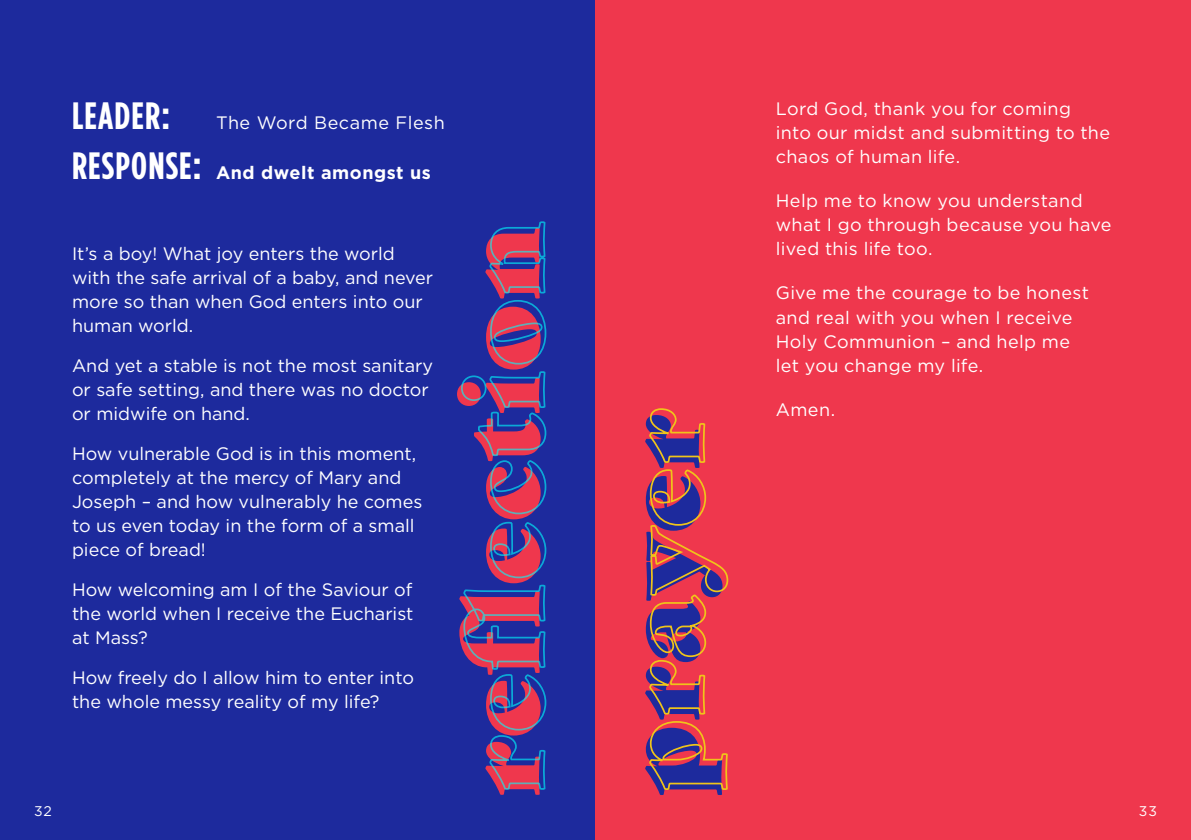
<style>
.page{position:relative;width:1191px;height:840px;background:#fff}
.page>*{position:absolute;margin:0;border:0;box-sizing:border-box;transform-origin:0 0}
.t1{font:103.4px "Gastromond";letter-spacing:.04em;color:#ef374d}
.t2{font:103.4px "Gastromond";letter-spacing:.04em;color:#1d2a9d}
.t3{font:18px/24px "Gotham";color:#fff}
.t4{font:18px/24px "Gotham";letter-spacing:.02em;color:#fff}
.t5{font:700 18px "Gotham";letter-spacing:.03em;color:#fff}
.t6{font:18px "Gotham";letter-spacing:.03em;color:#fff}
.t7{font:14px "Gotham";color:#fff}
.s1{font-family:"Gotham Condensed";font-weight:700;font-size:38px}
.s2{font-family:"Gotham Condensed";font-size:38px}
</style>
<div class="page">
<div style="left:0;top:0;width:595px;height:839px;background:#1d2a9d"></div>
<div style="left:595px;top:0;width:596px;height:839px;background:#ef374d"></div>
<svg style="left:461px;top:221px;width:86px;height:569px"></svg>
<svg style="left:649px;top:408px;width:80px;height:382px"></svg>
<p class="t6" style="left:72px;top:112px;width:374px"><span class="s1">LEADER:</span> The Word Became Flesh</p>
<p class="t5" style="left:72px;top:162px;width:360px"><span class="s2">RESPONSE:</span> And dwelt amongst us</p>
<p class="t3" style="left:72px;top:241px;width:363px">It’s a boy! What joy enters the world with the safe arrival of a baby, and never more so than when God enters into our human world.</p>
<p class="t3" style="left:72px;top:353px;width:363px">And yet a stable is not the most sanitary or safe setting, and there was no doctor or midwife on hand.</p>
<p class="t3" style="left:72px;top:441px;width:352px">How vulnerable God is in this moment, completely at the mercy of Mary and<br>Joseph – and how vulnerably he comes to us even today in the form of a small piece of bread!</p>
<p class="t3" style="left:72px;top:577px;width:343px;text-align:justify">How welcoming am I of the Saviour of the world when I receive the Eucharist at Mass?</p>
<p class="t3" style="left:72px;top:665px;width:343px">How freely do I allow him to enter into the whole messy reality of my life?</p>
<p class="t1" style="left:421px;top:795px;width:570px;rotate:-90deg">reflection</p>
<p class="t2" style="left:580px;top:795px;width:382px;rotate:-90deg">prayer</p>
<p class="t4" style="left:775px;top:96px;width:336px">Lord God, thank you for coming into our midst and submitting to the chaos of human life.</p>
<p class="t4" style="left:775px;top:188px;width:337px">Help me to know you understand what I go through because you have lived this life too.</p>
<p class="t4" style="left:775px;top:280px;width:315px">Give me the courage to be honest and real with you when I receive<br>Holy Communion – and help me let you change my life.</p>
<p class="t3" style="left:775px;top:396px;width:61px">Amen.</p>
<p class="t7" style="left:34px;top:803px;width:19px">32</p>
<p class="t7" style="left:1139px;top:803px;width:20px">33</p>
</div>
